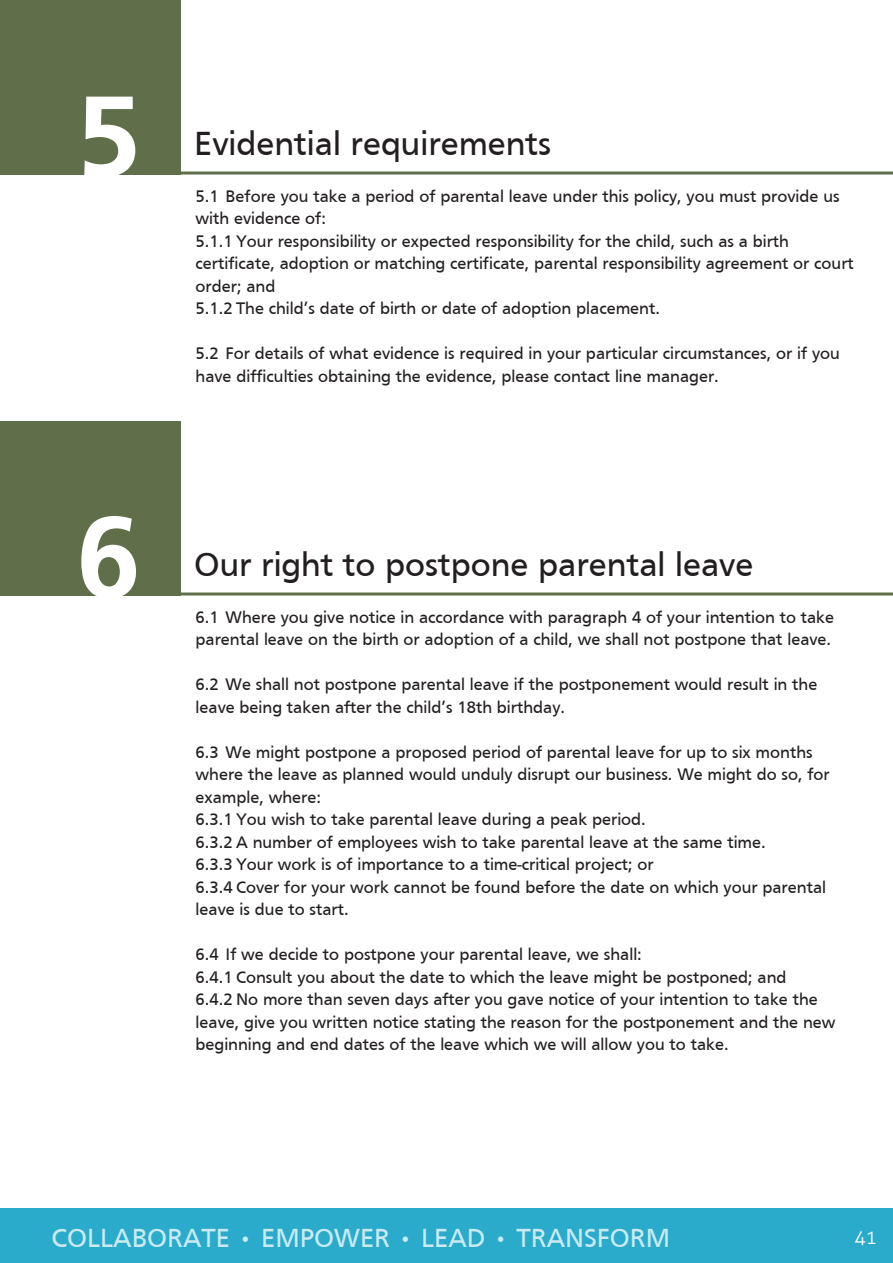
<style>
.page{position:relative;width:893px;height:1263px;background:#fff}
.page>*{position:absolute;margin:0;border:0;box-sizing:border-box;transform-origin:0 0}
.t1{font:700 119.85px "Frutiger";color:#fff}
.Headings{font:34.5px "Frutiger";color:#231f20}
.t2{font:27px "Frutiger";color:#caeaf2}
.t3{font:300 19.5px "Aller";color:#fff}
.t4{font:17.25px/22.5px "Frutiger";color:#231f20}
</style>
<div class="page">
<hr style="left:181px;top:171px;width:712px;height:3px;background:#606e49">
<hr style="left:181px;top:592px;width:712px;height:3px;background:#606e49">
<div style="left:0;top:0;width:180px;height:174px;background:#606e49"></div>
<div style="left:0;top:421px;width:180px;height:174px;background:#606e49"></div>
<div style="left:0;top:1209px;width:893px;height:54px;background:#2babcc"></div>
<p class="t1" style="left:76px;top:67px;width:66px">5</p>
<p class="t1" style="left:76px;top:488px;width:66px">6</p>
<p class="Headings" style="left:194px;top:124px;width:359px">Evidential requirements</p>
<p class="t4" style="left:196px;top:185px;width:645px">5.1 Before you take a period of parental leave under this policy, you must provide us with evidence of:</p>
<p class="t4" style="left:196px;top:230px;width:660px">5.1.1 Your responsibility or expected responsibility for the child, such as a birth certificate, adoption or matching certificate, parental responsibility agreement or court order; and</p>
<p class="t4" style="left:196px;top:297px;width:466px">5.1.2 The child’s date of birth or date of adoption placement.</p>
<p class="t4" style="left:196px;top:342px;width:646px">5.2 For details of what evidence is required in your particular circumstances, or if you have difficulties obtaining the evidence, please contact line manager.</p>
<p class="Headings" style="left:194px;top:545px;width:561px">Our right to postpone parental leave</p>
<p class="t4" style="left:196px;top:605px;width:640px">6.1 Where you give notice in accordance with paragraph 4 of your intention to take parental leave on the birth or adoption of a child, we shall not postpone that leave.</p>
<p class="t4" style="left:196px;top:673px;width:623px">6.2 We shall not postpone parental leave if the postponement would result in the leave being taken after the child’s 18th birthday.</p>
<p class="t4" style="left:196px;top:740px;width:636px">6.3 We might postpone a proposed period of parental leave for up to six months where the leave as planned would unduly disrupt our business. We might do so, for example, where:</p>
<p class="t4" style="left:196px;top:808px;width:452px">6.3.1 You wish to take parental leave during a peak period.</p>
<p class="t4" style="left:196px;top:830px;width:572px">6.3.2 A number of employees wish to take parental leave at the same time.</p>
<p class="t4" style="left:196px;top:853px;width:460px">6.3.3 Your work is of importance to a time-critical project; or</p>
<p class="t4" style="left:196px;top:875px;width:632px">6.3.4 Cover for your work cannot be found before the date on which your parental leave is due to start.</p>
<p class="t4" style="left:196px;top:943px;width:448px">6.4 If we decide to postpone your parental leave, we shall:</p>
<p class="t4" style="left:196px;top:965px;width:592px">6.4.1 Consult you about the date to which the leave might be postponed; and</p>
<p class="t4" style="left:196px;top:988px;width:641px">6.4.2 No more than seven days after you gave notice of your intention to take the leave, give you written notice stating the reason for the postponement and the new beginning and end dates of the leave which we will allow you to take.</p>
<p class="t2" style="left:52px;top:1222px;width:620px">COLLABORATE • EMPOWER • LEAD • TRANSFORM</p>
<p class="t3" style="left:854px;top:1225px;width:24px">41</p>
</div>
